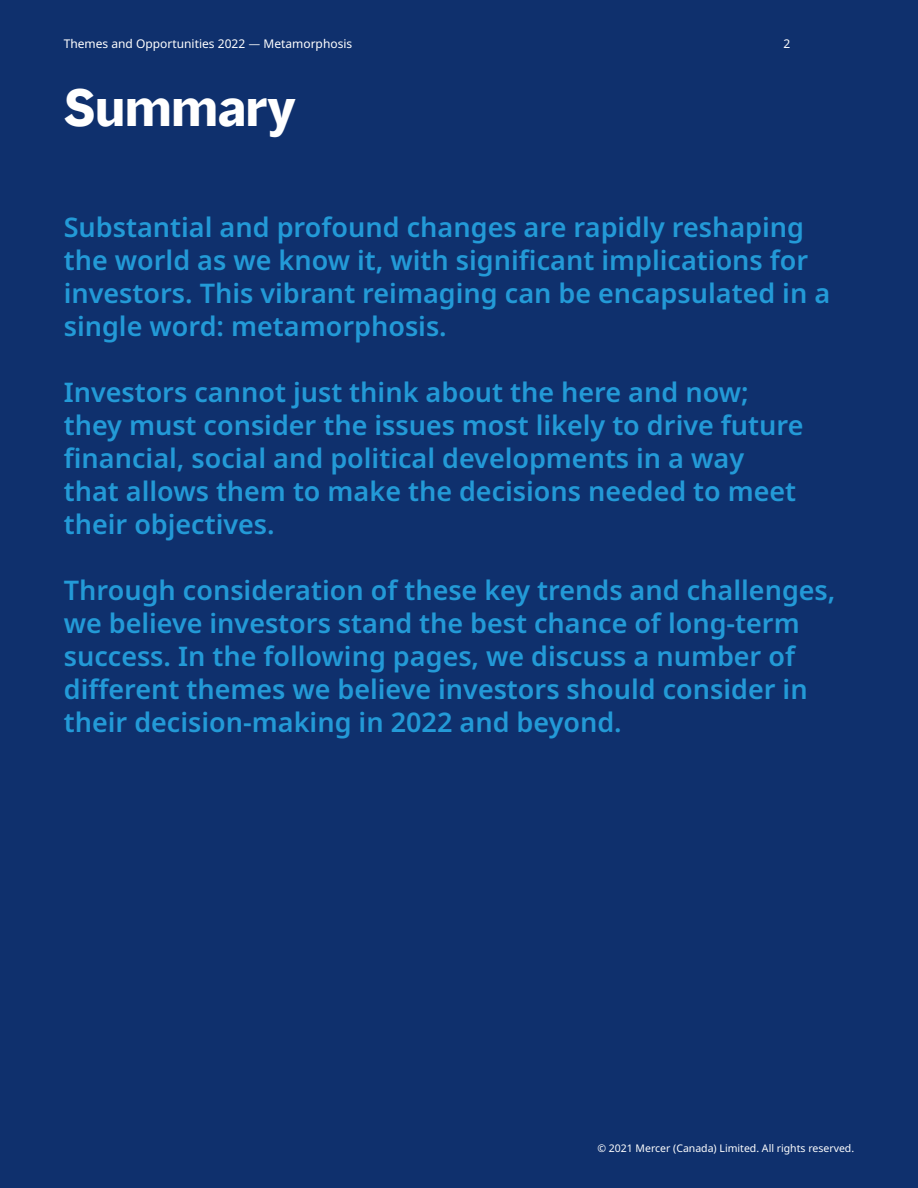
<style>
.page{position:relative;width:918px;height:1188px;background:#0f306d}
.page>*{position:absolute;margin:0;border:0;box-sizing:border-box;transform-origin:0 0}
.t1{font:700 48px "MMC Display";color:#fff}
.t2{font:600 27px/33px "Noto Sans";color:#239ad7}
.t3{font:12px "Noto Sans";color:#fff}
.t4{font:10.5px "Noto Sans";color:#fff}
.s1{font-family:"Mute"}
</style>
<div class="page">
<p class="t3" style="left:64px;top:35px;width:290px">Themes and Opportunities 2022 <span class="s1">—</span> Metamorphosis</p>
<p class="t3" style="left:784px;top:35px;width:8px">2</p>
<h1 class="t1" style="left:64px;top:77px;width:234px">Summary</h1>
<p class="t2" style="left:64px;top:212px;width:768px">Substantial and profound changes are rapidly reshaping the world as we know it, with significant implications for investors. This vibrant reimaging can be encapsulated in a single word: metamorphosis.</p>
<p class="t2" style="left:64px;top:377px;width:741px">Investors cannot just think about the here and now; they must consider the issues most likely to drive future financial, social and political developments in a way that allows them to make the decisions needed to meet their objectives.</p>
<p class="t2" style="left:64px;top:575px;width:773px">Through consideration of these key trends and challenges, we believe investors stand the best chance of long-term success. In the following pages, we discuss a number of different themes we believe investors should consider in their decision-making in 2022 and beyond.</p>
<p class="t4" style="left:597px;top:1141px;width:258px">© 2021 Mercer (Canada) Limited. All rights reserved.</p>
</div>
